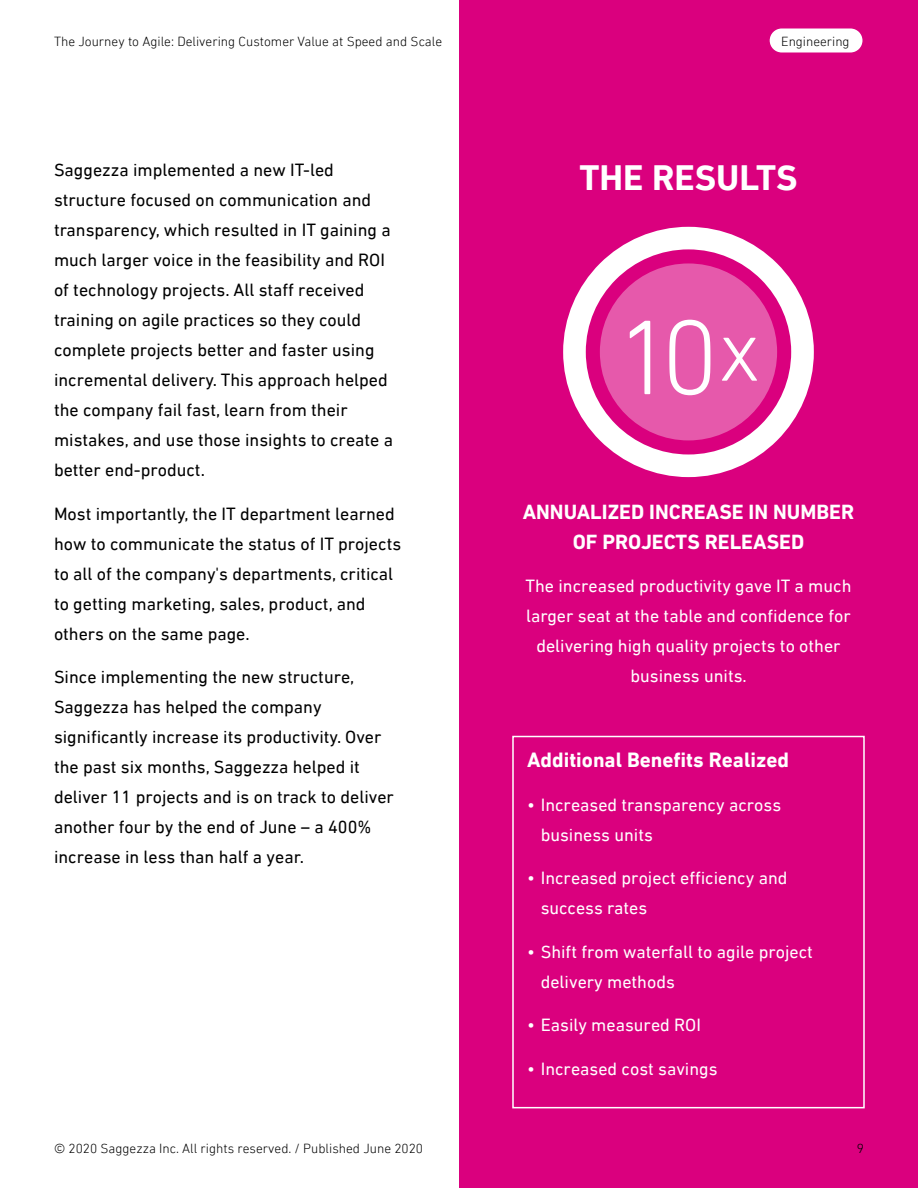
<style>
.page{position:relative;width:918px;height:1188px;background:#fff}
.page>*{position:absolute;margin:0;border:0;box-sizing:border-box;transform-origin:0 0}
.t1{font:300 108px "DIN Next LT Pro";color:#fff}
.t2{font:700 36px "DIN Next LT Pro";color:#fff}
.t3{font:700 21px/30px "DIN Next W01";color:#fff;text-align:center}
.t4{font:700 21px "DIN Next LT Pro";color:#fff}
.t5{font:18px/30px "DIN Next LT Pro";color:#000}
.t6{font:18px/30px "DIN Next LT Pro";color:#fff}
.t7{font:300 13.5px "DIN Next LT Pro";color:#000}
.t8{font:300 13.35px "DIN Next LT Pro";color:#000}
.s1{font-size:90px}
</style>
<div class="page">
<div style="left:459px;top:0;width:459px;height:1188px;background:#da007e"></div>
<div style="left:512px;top:736px;width:353px;height:372px;border:2px solid #fff"></div>
<svg style="left:563px;top:227px;width:251px;height:250px"></svg>
<div style="left:600px;top:263px;width:177px;height:177px;background:#e659ab;border-radius:50%"></div>
<div style="left:769px;top:28px;width:94px;height:25px;background:#fff;border-radius:13px"></div>
<div style="left:768px;top:27px;width:96px;height:27px;border:2px solid #da007e;border-radius:13px"></div>
<p class="t7" style="left:54px;top:33px;width:390px">The Journey to Agile: Delivering Customer Value at Speed and Scale</p>
<p class="t8" style="left:781px;top:34px;width:70px">Engineering</p>
<p class="t5" style="left:54px;top:155px;width:341px">Saggezza implemented a new IT-led structure focused on communication and transparency, which resulted in IT gaining a much larger voice in the feasibility and ROI of technology projects. All staff received training on agile practices so they could complete projects better and faster using incremental delivery. This approach helped the company fail fast, learn from their mistakes, and use those insights to create a better end-product.</p>
<p class="t5" style="left:54px;top:498px;width:349px">Most importantly, the IT department learned how to communicate the status of IT projects to all of the company's departments, critical to getting marketing, sales, product, and others on the same page.</p>
<p class="t5" style="left:54px;top:662px;width:341px">Since implementing the new structure, Saggezza has helped the company significantly increase its productivity. Over the past six months, Saggezza helped it deliver 11 projects and is on track to deliver another four by the end of June – a 400% increase in less than half a year.</p>
<h2 class="t2" style="left:579px;top:157px;width:220px">THE RESULTS</h2>
<h1 class="t1" style="left:617px;top:295px;width:145px">10<span class="s1">x</span></h1>
<p class="t3" style="left:523px;top:496px;width:333px">ANNUALIZED INCREASE IN NUMBER<br>OF PROJECTS RELEASED</p>
<p class="t6" style="left:526px;top:571px;width:327px;text-align:center">The increased productivity gave IT a much larger seat at the table and confidence for delivering high quality projects to other business units.</p>
<p class="t4" style="left:527px;top:748px;width:263px">Additional Benefits Realized</p>
<p class="t6" style="left:541px;top:789px;width:242px;text-indent:-14px">• Increased transparency across business units</p>
<p class="t6" style="left:541px;top:863px;width:248px;text-indent:-14px">• Increased project efficiency and success rates</p>
<p class="t6" style="left:541px;top:936px;width:274px;text-indent:-14px">• Shift from waterfall to agile project delivery methods</p>
<p class="t6" style="left:527px;top:1010px;width:175px">• Easily measured ROI</p>
<p class="t6" style="left:527px;top:1053px;width:192px">• Increased cost savings</p>
<p class="t7" style="left:54px;top:1140px;width:371px">© 2020 Saggezza Inc. All rights reserved. / Published June 2020</p>
<p class="t7" style="left:857px;top:1140px;width:9px">9</p>
</div>
